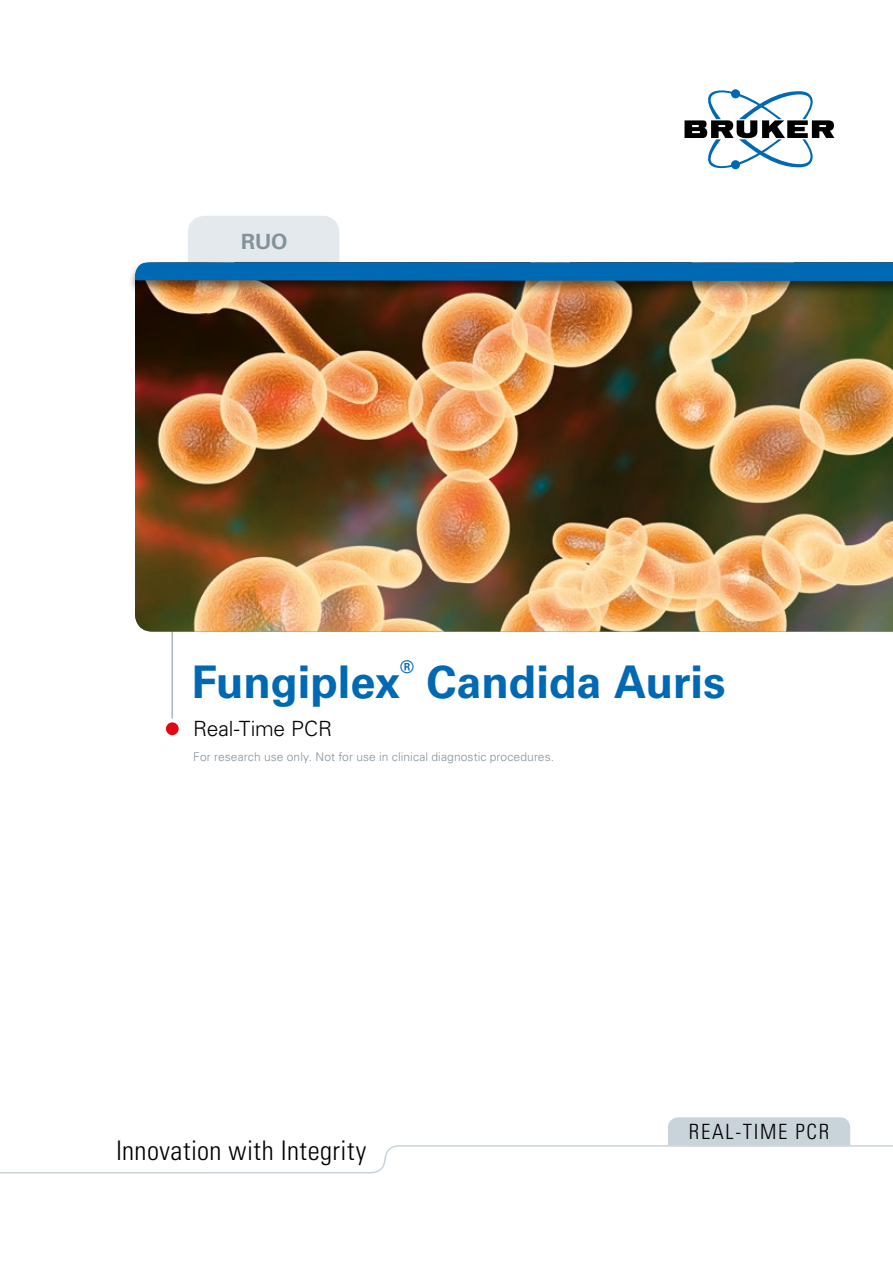
<style>
.page{position:relative;width:893px;height:1263px;background:#fff}
.page>*{position:absolute;margin:0;border:0;box-sizing:border-box;transform-origin:0 0}
.t1{font:700 45px "Univers LT Std";color:#0069b4}
.t2{font:300 condensed 27px "Univers LT Std";letter-spacing:.015em;color:#000}
.t3{font:300 21px "Univers LT Std";letter-spacing:-.005em;color:#000}
.t4{font:300 condensed 21px "Univers LT Std";letter-spacing:.08em;color:#000}
.t5{font:700 21px "Univers LT Std";color:#83929b}
.t6{font:700 17.4px "Univers LT Std";color:#0069b4}
.t7{font:300 12px "Univers LT Std";letter-spacing:.01em;color:#83929b}
</style>
<div class="page">
<hr style="left:172px;top:614px;width:1px;height:104px;background:#83929b">
<svg style="left:684px;top:89px;width:150px;height:80px"></svg>
<div style="left:166px;top:722px;width:13px;height:13px;background:#e30613;border-radius:50%"></div>
<svg style="left:0;top:1117px;width:893px;height:57px"></svg>
<div style="left:188px;top:216px;width:151px;height:178px;background:#e3e9ec;border-radius:17px"></div>
<img style="left:135px;top:296px;width:758px;height:335px">
<div style="left:127px;top:260px;width:766px;height:36px;background:#000;opacity:.5"></div>
<div style="left:135px;top:262px;width:758px;height:18px;background:#0069b4"></div>
<h3 class="t5" style="left:241px;top:229px;width:48px">RUO</h3>
<h1 class="t1" style="left:192px;top:655px;width:210px">Fungiplex</h1>
<h3 class="t6" style="left:400px;top:656px;width:15px">®</h3>
<h1 class="t1" style="left:427px;top:655px;width:300px">Candida Auris</h1>
<h3 class="t3" style="left:193px;top:716px;width:140px">Real-Time PCR</h3>
<p class="t7" style="left:193px;top:749px;width:363px">For research use only. Not for use in clinical diagnostic procedures.</p>
<h2 class="t2" style="left:116px;top:1134px;width:252px">Innovation with Integrity</h2>
<h3 class="t4" style="left:689px;top:1118px;width:142px">REAL-TIME PCR</h3>
</div>
